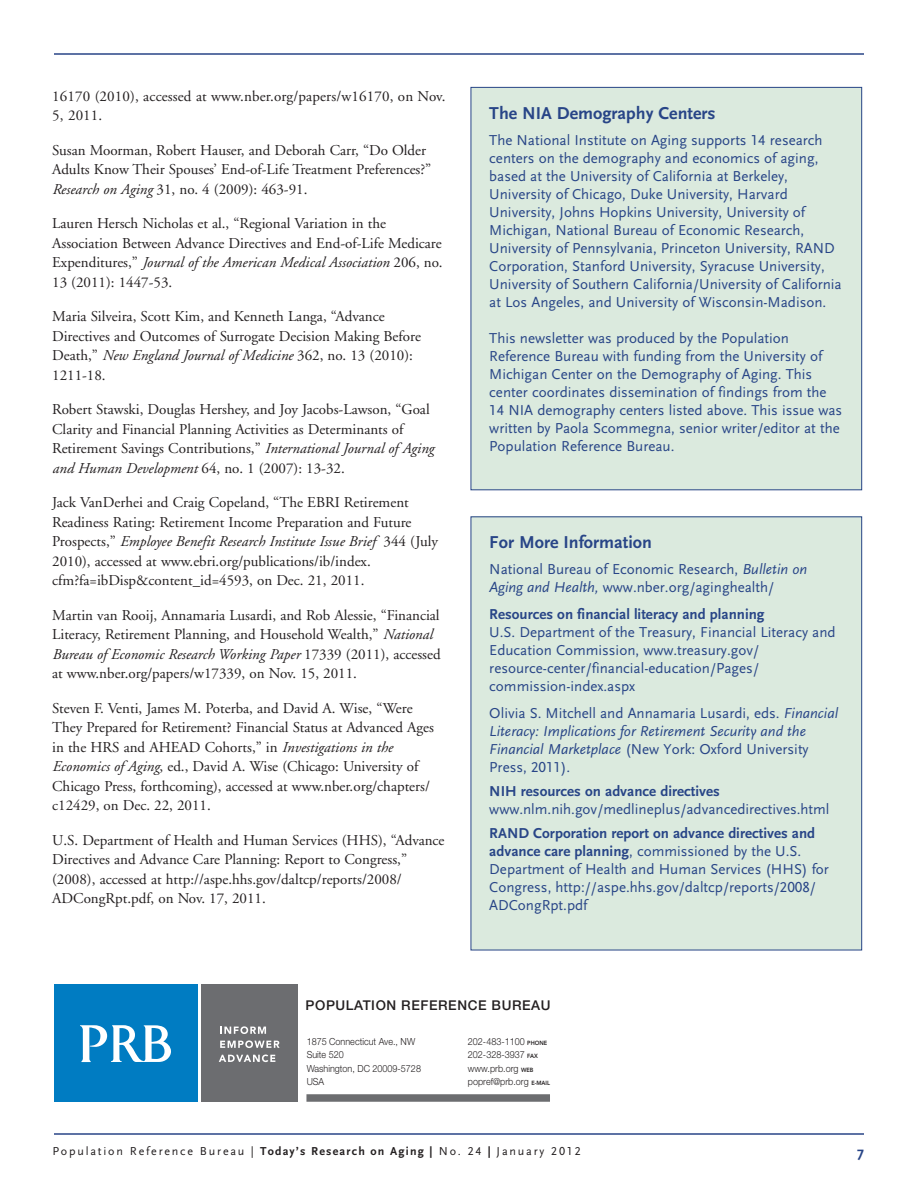
<style>
.page{position:relative;width:918px;height:1188px;background:#fff}
.page>*{position:absolute;margin:0;border:0;box-sizing:border-box;transform-origin:0 0}
.BH{font:700 18px "Scala Sans";color:#284587}
.RF{font:15px/19.5px "Adobe Garamond";color:#231f20}
.BTU{font:15px/18px "Scala Sans LF";color:#284587}
.BTU-2{font:700 15px "Scala Sans";color:#284587}
.t1{font:500 13.5px "Helvetica Neue";letter-spacing:.045em;color:#231f20}
.t2{font:12px "Scala Sans LF";letter-spacing:.15em;color:#231f20}
.t3{font:300 9.75px "Helvetica Neue";color:#231f20;scale:.93 1}
.s1{font-style:italic}
.s2{font-family:"Scala Sans";font-weight:700}
.s3{font-family:"Avenir";font-weight:800;font-size:6px}
</style>
<div class="page">
<hr style="left:54px;top:1133px;width:810px;height:2px;background:#284587">
<hr style="left:54px;top:53px;width:810px;height:2px;background:#284587">
<div style="left:471px;top:517px;width:391px;height:433px;background:#dbeade"></div>
<div style="left:471px;top:87px;width:391px;height:403px;background:#dbeade"></div>
<div style="left:471px;top:87px;width:391px;height:403px;border:1px solid #284587"></div>
<div style="left:54px;top:985px;width:143px;height:117px;background:#007cc2"></div>
<div style="left:201px;top:985px;width:97px;height:117px;background:#6c6d70"></div>
<svg style="left:80px;top:1025px;width:91px;height:37px"></svg>
<svg style="left:220px;top:1026px;width:46px;height:8px"></svg>
<svg style="left:220px;top:1040px;width:60px;height:8px"></svg>
<svg style="left:219px;top:1055px;width:56px;height:7px"></svg>
<div style="left:306px;top:1094px;width:244px;height:8px;background:#6c6d70"></div>
<p class="RF" style="left:52px;top:87px;width:395px">16170 (2010), accessed at www.nber.org/papers/w16170, on Nov.<br>5, 2011.</p>
<p class="RF" style="left:52px;top:141px;width:381px">Susan Moorman, Robert Hauser, and Deborah Carr, “Do Older<br>Adults Know Their Spouses’ End-of-Life Treatment Preferences?”<br><span class="s1">Research on Aging</span> 31, no. 4 (2009): 463-91.</p>
<p class="RF" style="left:52px;top:214px;width:392px">Lauren Hersch Nicholas et al., “Regional Variation in the Association Between Advance Directives and End-of-Life Medicare Expenditures,” <span class="s1">Journal of the American Medical Association</span> 206, no.<br>13 (2011): 1447-53.</p>
<p class="RF" style="left:52px;top:307px;width:370px">Maria Silveira, Scott Kim, and Kenneth Langa, “Advance Directives and Outcomes of Surrogate Decision Making Before Death,” <span class="s1">New England Journal of Medicine</span> 362, no. 13 (2010):<br>1211-18.</p>
<p class="RF" style="left:52px;top:400px;width:383px">Robert Stawski, Douglas Hershey, and Joy Jacobs-Lawson, “Goal Clarity and Financial Planning Activities as Determinants of Retirement Savings Contributions,” <span class="s1">International Journal of Aging and Human Development</span> 64, no. 1 (2007): 13-32.</p>
<p class="RF" style="left:52px;top:493px;width:387px">Jack VanDerhei and Craig Copeland, “The EBRI Retirement Readiness Rating: Retirement Income Preparation and Future Prospects,” <span class="s1">Employee Benefit Research Institute Issue Brief</span> 344 (July 2010), accessed at www.ebri.org/publications/ib/index. cfm?fa=ibDisp&amp;content_id=4593, on Dec. 21, 2011.</p>
<p class="RF" style="left:52px;top:606px;width:390px">Martin van Rooij, Annamaria Lusardi, and Rob Alessie, “Financial Literacy, Retirement Planning, and Household Wealth,” <span class="s1">National Bureau of Economic Research Working Paper</span> 17339 (2011), accessed at www.nber.org/papers/w17339, on Nov. 15, 2011.</p>
<p class="RF" style="left:52px;top:699px;width:383px">Steven F. Venti, James M. Poterba, and David A. Wise, “Were They Prepared for Retirement? Financial Status at Advanced Ages in the HRS and AHEAD Cohorts,” in <span class="s1">Investigations in the Economics of Aging</span>, ed., David A. Wise (Chicago: University of Chicago Press, forthcoming), accessed at www.nber.org/chapters/ c12429, on Dec. 22, 2011.</p>
<p class="RF" style="left:52px;top:831px;width:394px">U.S. Department of Health and Human Services (HHS), “Advance Directives and Advance Care Planning: Report to Congress,” (2008), accessed at http://aspe.hhs.gov/daltcp/reports/2008/ ADCongRpt.pdf, on Nov. 17, 2011.</p>
<p class="BH" style="left:489px;top:103px;width:228px">The NIA Demography Centers</p>
<p class="BTU" style="left:489px;top:131px;width:354px">The National Institute on Aging supports 14 research centers on the demography and economics of aging, based at the University of California at Berkeley, University of Chicago, Duke University, Harvard University, Johns Hopkins University, University of Michigan, National Bureau of Economic Research, University of Pennsylvania, Princeton University, RAND Corporation, Stanford University, Syracuse University, University of Southern California/University of California at Los Angeles, and University of Wisconsin-Madison.</p>
<p class="BTU" style="left:489px;top:329px;width:354px">This newsletter was produced by the Population Reference Bureau with funding from the University of Michigan Center on the Demography of Aging. This center coordinates dissemination of findings from the 14 NIA demography centers listed above. This issue was written by Paola Scommegna, senior writer/editor at the Population Reference Bureau.</p>
<p class="BH" style="left:489px;top:533px;width:164px">For More Information</p>
<p class="BTU" style="left:489px;top:561px;width:319px">National Bureau of Economic Research, <span class="s1">Bulletin on<br>Aging and Health,</span> www.nber.org/aginghealth/</p>
<p class="BTU-2" style="left:489px;top:606px;width:277px">Resources on financial literacy and planning</p>
<p class="BTU" style="left:489px;top:624px;width:348px">U.S. Department of the Treasury, Financial Literacy and Education Commission, www.treasury.gov/ resource-center/financial-education/Pages/ commission-index.aspx</p>
<p class="BTU" style="left:489px;top:705px;width:350px">Olivia S. Mitchell and Annamaria Lusardi, eds. <span class="s1">Financial Literacy: Implications for Retirement Security and the Financial Marketplace</span> (New York: Oxford University Press, 2011).</p>
<p class="BTU-2" style="left:489px;top:783px;width:232px">NIH resources on advance directives</p>
<p class="BTU" style="left:489px;top:801px;width:342px">www.nlm.nih.gov/medlineplus/advancedirectives.html</p>
<p class="BTU" style="left:489px;top:825px;width:341px"><span class="s2">RAND Corporation report on advance directives and advance care planning</span>, commissioned by the U.S.<br>Department of Health and Human Services (HHS) for Congress, http://aspe.hhs.gov/daltcp/reports/2008/ ADCongRpt.pdf</p>
<p class="t1" style="left:306px;top:997px;width:247px">POPULATION REFERENCE BUREAU</p>
<p class="t3" style="left:307px;top:1035px;width:118px">1875 Connecticut Ave., NW</p>
<p class="t3" style="left:468px;top:1035px;width:87px">202-483-1100 <span class="s3">PHONE</span></p>
<p class="t3" style="left:307px;top:1049px;width:41px">Suite 520</p>
<p class="t3" style="left:468px;top:1049px;width:77px">202-328-3937 <span class="s3">FAX</span></p>
<p class="t3" style="left:307px;top:1062px;width:124px">Washington, DC 20009-5728</p>
<p class="t3" style="left:468px;top:1062px;width:72px">www.prb.org <span class="s3">WEB</span></p>
<p class="t3" style="left:307px;top:1076px;width:20px">USA</p>
<p class="t3" style="left:468px;top:1076px;width:90px">popref@prb.org <span class="s3">E-MAIL</span></p>
<p class="t2" style="left:52px;top:1145px;width:530px">Population Reference Bureau | <span class="s2">Today’s Research on Aging |</span> No. 24 <span class="s2">|</span> January 2012</p>
<p class="BTU-2" style="left:857px;top:1144px;width:8px">7</p>
</div>
